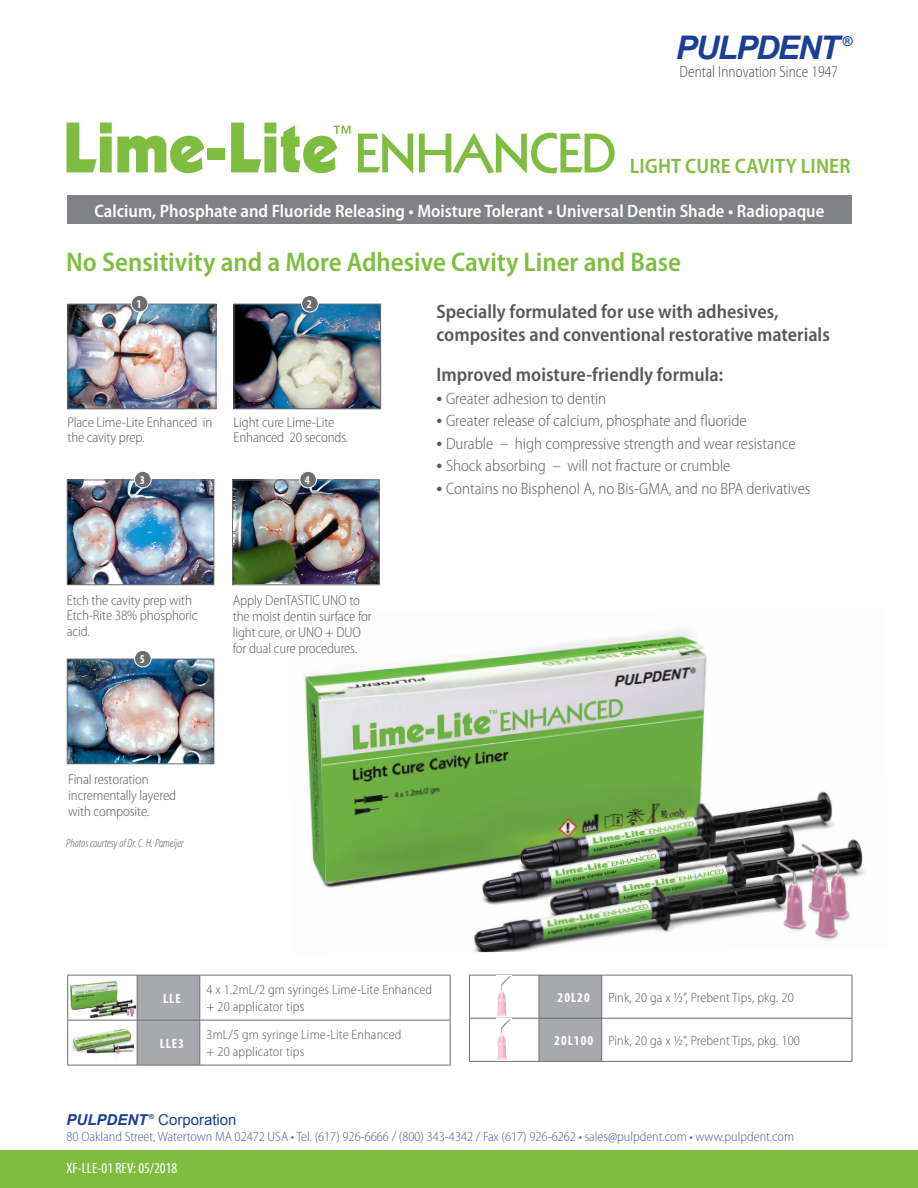
<style>
.page{position:relative;width:918px;height:1188px;background:#fff}
.page>*{position:absolute;margin:0;border:0;box-sizing:border-box;transform-origin:0 0}
.t1{font:italic 700 32.55px "Arial";letter-spacing:-.05em;color:#1b3f94}
.Body{font:600 semi-condensed 27px "Myriad Pro";color:#7fbd41}
.t2{font:600 semi-condensed 21px "Myriad Pro";letter-spacing:.01em;color:#7fbd41}
.Body-2{font:600 semi-condensed 19.5px/22.5px "Myriad Pro";color:#57585a}
.Bar_text{font:600 semi-condensed 18px "Myriad Pro";color:#fff}
.Body-3{font:300 semi-condensed 16.5px "Myriad Pro";color:#57585a}
.t3{font:300 semi-condensed 16.35px "Myriad Pro";letter-spacing:.005em;color:#464748;scale:.9 1}
.t4{font:15px "Arial";color:#1b3f94}
.t5{font:condensed 15px "Myriad Pro";color:#fff}
.t6{font:300 semi-condensed 14.25px/15.8px "Myriad Pro";letter-spacing:-.01em;color:#57585a}
.Product_Discrip{font:300 semi-condensed 13.5px/16.5px "Myriad Pro";letter-spacing:.01em;color:#57585a}
.t7{font:300 semi-condensed 13.5px "Myriad Pro";color:#4a5c96}
.Product_Name{font:700 condensed 13.5px "Myriad Pro";letter-spacing:.075em;color:#fff}
.t8{font:italic 700 13.5px "Arial";color:#1b3f94}
.Photo_Credit{font:italic 300 condensed 12px "Myriad Pro";color:#57585a}
.Slide{font:700 condensed 12px "Myriad Pro";color:#fff}
.s1{font-weight:600;font-size:19.5px}
.s2{font-weight:700;font-style:italic}
</style>
<div class="page">
<img style="left:71px;top:1028px;width:64px;height:30px">
<img style="left:70px;top:979px;width:67px;height:39px">
<img style="left:304px;top:629px;width:561px;height:324px">
<div style="left:67px;top:195px;width:784px;height:28px;background:#808285"></div>
<div style="left:138px;top:976px;width:62px;height:89px;background:#a8a9ad"></div>
<hr style="left:68px;top:975px;width:69px;height:1px;background:#6c6d70">
<hr style="left:67px;top:975px;width:1px;height:45px;background:#6c6d70">
<hr style="left:200px;top:975px;width:250px;height:1px;background:#6c6d70">
<hr style="left:450px;top:975px;width:1px;height:45px;background:#6c6d70">
<hr style="left:68px;top:1020px;width:69px;height:1px;background:#6c6d70">
<hr style="left:67px;top:1020px;width:1px;height:45px;background:#6c6d70">
<hr style="left:200px;top:1020px;width:250px;height:1px;background:#6c6d70">
<hr style="left:450px;top:1020px;width:1px;height:45px;background:#6c6d70">
<hr style="left:68px;top:1065px;width:69px;height:1px;background:#6c6d70">
<hr style="left:200px;top:1065px;width:250px;height:1px;background:#6c6d70">
<hr style="left:137px;top:975px;width:63px;height:1px;background:#6c6d70">
<hr style="left:137px;top:975px;width:1px;height:45px;background:#6c6d70">
<hr style="left:200px;top:975px;width:1px;height:45px;background:#6c6d70">
<hr style="left:137px;top:1020px;width:63px;height:1px;background:#6c6d70">
<hr style="left:137px;top:1020px;width:1px;height:45px;background:#6c6d70">
<hr style="left:200px;top:1020px;width:1px;height:45px;background:#6c6d70">
<hr style="left:137px;top:1065px;width:63px;height:1px;background:#6c6d70">
<div style="left:540px;top:976px;width:61px;height:85px;background:#a8a9ad"></div>
<hr style="left:469px;top:975px;width:70px;height:1px;background:#6c6d70">
<hr style="left:469px;top:975px;width:1px;height:43px;background:#6c6d70">
<hr style="left:539px;top:975px;width:63px;height:1px;background:#6c6d70">
<hr style="left:539px;top:975px;width:1px;height:43px;background:#6c6d70">
<hr style="left:602px;top:975px;width:250px;height:1px;background:#6c6d70">
<hr style="left:601px;top:975px;width:1px;height:43px;background:#6c6d70">
<hr style="left:852px;top:975px;width:1px;height:43px;background:#6c6d70">
<hr style="left:469px;top:1018px;width:70px;height:1px;background:#6c6d70">
<hr style="left:469px;top:1018px;width:1px;height:43px;background:#6c6d70">
<hr style="left:539px;top:1018px;width:63px;height:1px;background:#6c6d70">
<hr style="left:539px;top:1018px;width:1px;height:43px;background:#6c6d70">
<hr style="left:602px;top:1018px;width:250px;height:1px;background:#6c6d70">
<hr style="left:601px;top:1018px;width:1px;height:43px;background:#6c6d70">
<hr style="left:852px;top:1018px;width:1px;height:43px;background:#6c6d70">
<hr style="left:469px;top:1061px;width:70px;height:1px;background:#6c6d70">
<hr style="left:539px;top:1061px;width:63px;height:1px;background:#6c6d70">
<hr style="left:602px;top:1061px;width:250px;height:1px;background:#6c6d70">
<svg style="left:67px;top:123px;width:137px;height:50px"></svg>
<div style="left:207px;top:148px;width:17px;height:12px;background:#7fbd41"></div>
<svg style="left:231px;top:123px;width:120px;height:50px"></svg>
<svg style="left:358px;top:133px;width:55px;height:41px"></svg>
<svg style="left:419px;top:133px;width:196px;height:41px"></svg>
<img style="left:497px;top:976px;width:14px;height:41px">
<img style="left:497px;top:1019px;width:14px;height:41px">
<img style="left:69px;top:306px;width:145px;height:101px">
<div style="left:67px;top:304px;width:149px;height:105px;border:1px solid #6c6d70"></div>
<div style="left:131px;top:295px;width:17px;height:17px;background:#6c6d70;border-radius:50%"></div>
<div style="left:131px;top:295px;width:17px;height:17px;border:1px solid #fff;border-radius:50%"></div>
<img style="left:69px;top:482px;width:143px;height:101px">
<div style="left:67px;top:480px;width:147px;height:105px;border:1px solid #6c6d70"></div>
<img style="left:234px;top:482px;width:144px;height:101px">
<div style="left:232px;top:480px;width:148px;height:105px;border:1px solid #6c6d70"></div>
<img style="left:236px;top:306px;width:143px;height:101px">
<div style="left:234px;top:304px;width:147px;height:105px;border:1px solid #6c6d70"></div>
<img style="left:69px;top:661px;width:143px;height:101px">
<div style="left:67px;top:659px;width:147px;height:105px;border:1px solid #6c6d70"></div>
<div style="left:302px;top:295px;width:16px;height:17px;background:#6c6d70;border-radius:50%"></div>
<div style="left:301px;top:295px;width:18px;height:17px;border:1px solid #fff;border-radius:50%"></div>
<div style="left:135px;top:471px;width:16px;height:17px;background:#6c6d70;border-radius:50%"></div>
<div style="left:134px;top:471px;width:17px;height:17px;border:1px solid #fff;border-radius:50%"></div>
<div style="left:300px;top:471px;width:16px;height:17px;background:#6c6d70;border-radius:50%"></div>
<div style="left:299px;top:471px;width:18px;height:17px;border:1px solid #fff;border-radius:50%"></div>
<div style="left:135px;top:650px;width:16px;height:17px;background:#6c6d70;border-radius:50%"></div>
<div style="left:134px;top:650px;width:17px;height:17px;border:1px solid #fff;border-radius:50%"></div>
<div style="left:0;top:1150px;width:918px;height:38px;background:#7fbd41"></div>
<p class="t1" style="left:676px;top:26px;width:165px">PULPDENT</p>
<p class="t8" style="left:842px;top:33px;width:11px">®</p>
<p class="t3" style="left:680px;top:63px;width:178px">Dental Innovation Since 1947</p>
<p class="t2" style="left:630px;top:154px;width:222px">LIGHT CURE CAVITY LINER</p>
<p class="Bar_text" style="left:95px;top:201px;width:731px">Calcium, Phosphate and Fluoride Releasing • Moisture Tolerant • Universal Dentin Shade • Radiopaque</p>
<p class="Body" style="left:66px;top:247px;width:616px">No Sensitivity and a More Adhesive Cavity Liner and Base</p>
<p class="Slide" style="left:136px;top:298px;width:7px">1</p>
<p class="Slide" style="left:307px;top:298px;width:7px">2</p>
<p class="t6" style="left:68px;top:414px;width:146px">Place Lime-Lite Enhanced in the cavity prep.</p>
<p class="t6" style="left:234px;top:414px;width:116px">Light cure Lime-Lite<br>Enhanced 20 seconds.</p>
<p class="Slide" style="left:140px;top:474px;width:7px">3</p>
<p class="Slide" style="left:305px;top:474px;width:7px">4</p>
<p class="t6" style="left:67px;top:592px;width:132px">Etch the cavity prep with<br>Etch-Rite 38% phosphoric acid.</p>
<p class="Slide" style="left:140px;top:653px;width:7px">5</p>
<p class="t6" style="left:233px;top:593px;width:140px">Apply DenTASTIC UNO to the moist dentin surface for light cure, or UNO + DUO for dual cure procedures.</p>
<p class="t6" style="left:68px;top:772px;width:109px">Final restoration incrementally layered with composite.</p>
<p class="Photo_Credit" style="left:66px;top:836px;width:119px">Photos courtesy of Dr. C. H. Pameijer</p>
<p class="Body-2" style="left:436px;top:301px;width:395px">Specially formulated for use with adhesives, composites and conventional restorative materials</p>
<p class="Body-2" style="left:436px;top:364px;width:288px">Improved moisture-friendly formula:</p>
<p class="Body-3" style="left:436px;top:389px;width:171px"><span class="s1">•</span> Greater adhesion to dentin</p>
<p class="Body-3" style="left:436px;top:412px;width:312px"><span class="s1">•</span> Greater release of calcium, phosphate and fluoride</p>
<p class="Body-3" style="left:436px;top:434px;width:361px"><span class="s1">•</span> Durable – high compressive strength and wear resistance</p>
<p class="Body-3" style="left:436px;top:457px;width:296px"><span class="s1">•</span> Shock absorbing – will not fracture or crumble</p>
<p class="Body-3" style="left:436px;top:479px;width:376px"><span class="s1">•</span> Contains no Bisphenol A, no Bis-GMA, and no BPA derivatives</p>
<p class="Product_Name" style="left:163px;top:991px;width:19px">LLE</p>
<p class="Product_Discrip" style="left:207px;top:982px;width:227px">4 x 1.2mL/2 gm syringes Lime-Lite Enhanced + 20 applicator tips</p>
<p class="Product_Name" style="left:160px;top:1036px;width:26px">LLE3</p>
<p class="Product_Discrip" style="left:207px;top:1027px;width:197px">3mL/5 gm syringe Lime-Lite Enhanced + 20 applicator tips</p>
<p class="Product_Name" style="left:558px;top:990px;width:34px">20L20</p>
<p class="Product_Discrip" style="left:608px;top:989px;width:187px">Pink, 20 ga x ½”, Prebent Tips, pkg. 20</p>
<p class="Product_Name" style="left:554px;top:1033px;width:40px">20L100</p>
<p class="Product_Discrip" style="left:608px;top:1032px;width:193px">Pink, 20 ga x ½”, Prebent Tips, pkg. 100</p>
<p class="t4" style="left:67px;top:1110px;width:172px"><span class="s2">PULPDENT</span> <sup>®</sup> Corporation</p>
<p class="t7" style="left:67px;top:1129px;width:729px">80 Oakland Street, Watertown MA 02472 USA • Tel. (617) 926-6666 / (800) 343-4342 / Fax (617) 926-6262 • sales@pulpdent.com • www.pulpdent.com</p>
<p class="t5" style="left:67px;top:1160px;width:112px">XF-LLE-01 REV: 05/2018</p>
</div>
